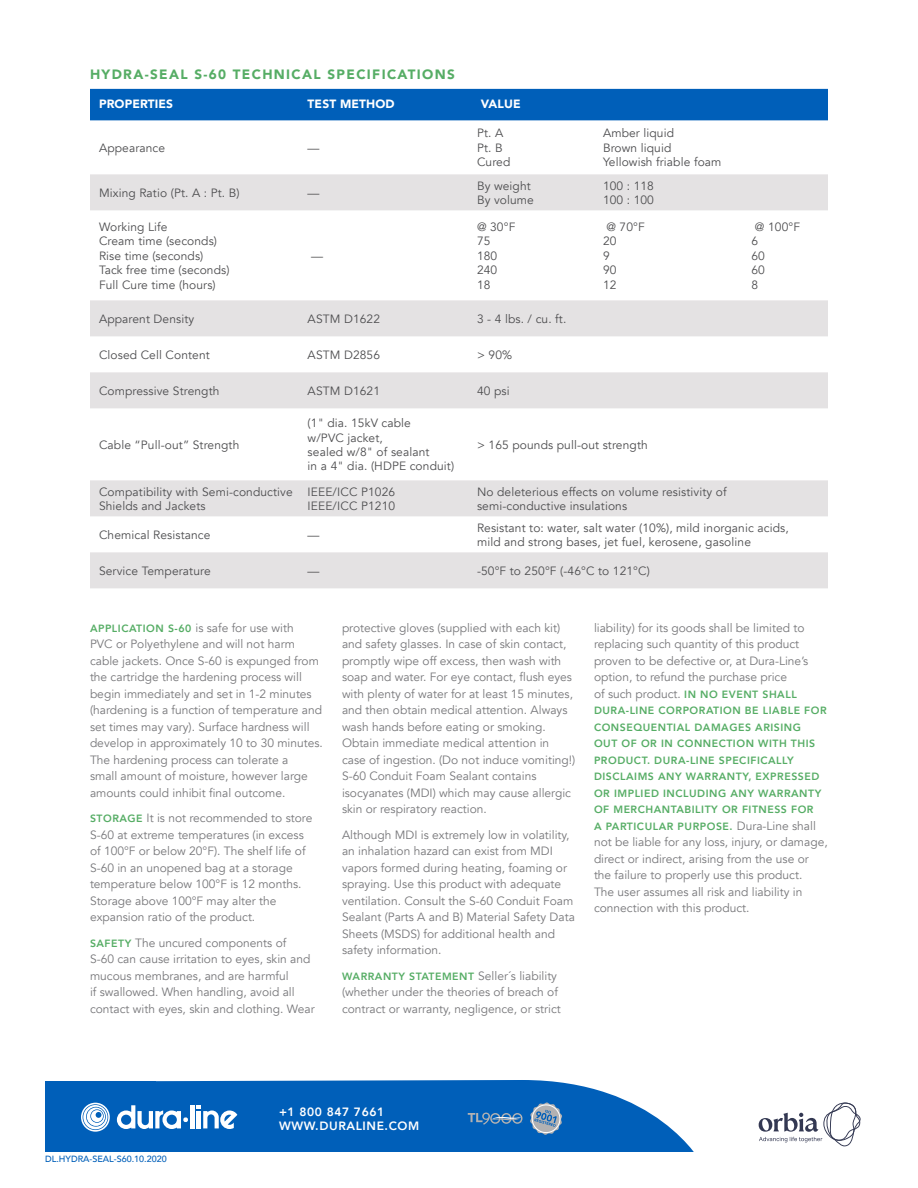
<style>
.page{position:relative;width:918px;height:1188px;background:#fff}
.page>*{position:absolute;margin:0;border:0;box-sizing:border-box;transform-origin:0 0}
.Spec_Table_Title_Gre{font:900 13.5px "Avenir";letter-spacing:.1em;color:#56ad65}
.Body_Copy_Gray{font:12px/16.5px "Avenir";color:#77777a}
.Spec_Table_Body{font:12px/14.4px "Avenir";letter-spacing:.01em;color:#4d4d4f}
.t1{font:800 12px/14.4px "Avenir";letter-spacing:.05em;color:#fff}
.Spec_Table_Column_He{font:900 12px "Avenir";letter-spacing:.01em;color:#fff}
.Body_Copy_Gray-2{font:800 10.5px/16.5px "Avenir";letter-spacing:.05em;color:#56ad65}
.t2{font:500 9px "Avenir";color:#005fb9}
.s1{font-weight:800;font-size:10.5px;color:#56ad65}
.s2{font-weight:400;font-size:12px;color:#77777a}
</style>
<div class="page">
<div style="left:90px;top:89px;width:738px;height:31px;background:#005fb9"></div>
<svg style="left:90px;top:174px;width:738px;height:414px"></svg>
<svg style="left:90px;top:1080px;width:603px;height:71px;background:#1b70c0"></svg>
<svg style="left:759px;top:1103px;width:102px;height:43px"></svg>
<svg style="left:45px;top:1082px;width:111px;height:99px;fill:#005fb9"></svg>
<svg style="left:468px;top:1113px;width:55px;height:12px"></svg>
<svg style="left:530px;top:1102px;width:32px;height:33px"></svg>
<svg style="left:81px;top:1103px;width:29px;height:29px"></svg>
<hr style="left:190px;top:1105px;width:4px;height:23px;background:#fff">
<svg style="left:117px;top:1105px;width:71px;height:24px"></svg>
<svg style="left:197px;top:1105px;width:40px;height:24px"></svg>
<p class="Spec_Table_Title_Gre" style="left:90px;top:63px;width:366px">HYDRA-SEAL S-60 TECHNICAL SPECIFICATIONS</p>
<p class="Spec_Table_Column_He" style="left:99px;top:93px;width:75px">PROPERTIES</p>
<p class="Spec_Table_Column_He" style="left:308px;top:93px;width:88px">TEST METHOD</p>
<p class="Spec_Table_Column_He" style="left:481px;top:93px;width:42px">VALUE</p>
<p class="Spec_Table_Body" style="left:99px;top:141px;width:68px">Appearance</p>
<p class="Spec_Table_Body" style="left:308px;top:141px;width:13px">—</p>
<p class="Spec_Table_Body" style="left:477px;top:126px;width:28px">Pt. A</p>
<p class="Spec_Table_Body" style="left:477px;top:141px;width:27px">Pt. B</p>
<p class="Spec_Table_Body" style="left:477px;top:155px;width:35px">Cured</p>
<p class="Spec_Table_Body" style="left:99px;top:186px;width:142px">Mixing Ratio (Pt. A : Pt. B)</p>
<p class="Spec_Table_Body" style="left:308px;top:186px;width:13px">—</p>
<p class="Spec_Table_Body" style="left:99px;top:220px;width:70px">Working Life</p>
<p class="Spec_Table_Body" style="left:99px;top:234px;width:120px">Cream time (seconds)</p>
<p class="Spec_Table_Body" style="left:99px;top:249px;width:106px">Rise time (seconds)</p>
<p class="Spec_Table_Body" style="left:99px;top:263px;width:132px">Tack free time (seconds)</p>
<p class="Spec_Table_Body" style="left:99px;top:278px;width:118px">Full Cure time (hours)</p>
<p class="Spec_Table_Body" style="left:311px;top:249px;width:13px">—</p>
<p class="Spec_Table_Body" style="left:477px;top:179px;width:55px">By weight</p>
<p class="Spec_Table_Body" style="left:477px;top:193px;width:58px">By volume</p>
<p class="Spec_Table_Body" style="left:477px;top:220px;width:40px">@ 30°F</p>
<p class="Spec_Table_Body" style="left:477px;top:234px;width:15px">75</p>
<p class="Spec_Table_Body" style="left:477px;top:249px;width:22px">180</p>
<p class="Spec_Table_Body" style="left:477px;top:263px;width:22px">240</p>
<p class="Spec_Table_Body" style="left:477px;top:278px;width:15px">18</p>
<p class="Spec_Table_Body" style="left:99px;top:312px;width:97px">Apparent Density</p>
<p class="Spec_Table_Body" style="left:308px;top:312px;width:74px">ASTM D1622</p>
<p class="Spec_Table_Body" style="left:477px;top:312px;width:91px">3 - 4 lbs. / cu. ft.</p>
<p class="Spec_Table_Body" style="left:99px;top:348px;width:112px">Closed Cell Content</p>
<p class="Spec_Table_Body" style="left:308px;top:348px;width:74px">ASTM D2856</p>
<p class="Spec_Table_Body" style="left:477px;top:348px;width:37px">&gt; 90%</p>
<p class="Spec_Table_Body" style="left:99px;top:384px;width:122px">Compressive Strength</p>
<p class="Spec_Table_Body" style="left:308px;top:384px;width:74px">ASTM D1621</p>
<p class="Spec_Table_Body" style="left:477px;top:384px;width:34px">40 psi</p>
<p class="Spec_Table_Body" style="left:603px;top:126px;width:73px">Amber liquid</p>
<p class="Spec_Table_Body" style="left:603px;top:141px;width:70px">Brown liquid</p>
<p class="Spec_Table_Body" style="left:603px;top:155px;width:120px">Yellowish friable foam</p>
<p class="Spec_Table_Body" style="left:603px;top:179px;width:52px">100 : 118</p>
<p class="Spec_Table_Body" style="left:603px;top:193px;width:52px">100 : 100</p>
<p class="Spec_Table_Body" style="left:606px;top:220px;width:40px">@ 70°F</p>
<p class="Spec_Table_Body" style="left:603px;top:234px;width:15px">20</p>
<p class="Spec_Table_Body" style="left:603px;top:249px;width:8px">9</p>
<p class="Spec_Table_Body" style="left:603px;top:263px;width:15px">90</p>
<p class="Spec_Table_Body" style="left:603px;top:278px;width:15px">12</p>
<p class="Spec_Table_Body" style="left:99px;top:438px;width:142px">Cable “Pull-out” Strength</p>
<p class="Spec_Table_Body" style="left:308px;top:416px;width:148px">(1" dia. 15kV cable<br>w/PVC jacket,<br>sealed w/8" of sealant<br>in a 4" dia. (HDPE conduit)</p>
<p class="Spec_Table_Body" style="left:99px;top:485px;width:195px">Compatibility with Semi-conductive<br>Shields and Jackets</p>
<p class="Spec_Table_Body" style="left:308px;top:485px;width:89px">IEEE/ICC P1026</p>
<p class="Spec_Table_Body" style="left:308px;top:499px;width:89px">IEEE/ICC P1210</p>
<p class="Spec_Table_Body" style="left:477px;top:438px;width:172px">&gt; 165 pounds pull-out strength</p>
<p class="Spec_Table_Body" style="left:477px;top:485px;width:251px">No deleterious effects on volume resistivity of semi-conductive insulations</p>
<p class="Spec_Table_Body" style="left:755px;top:220px;width:47px">@ 100°F</p>
<p class="Spec_Table_Body" style="left:752px;top:234px;width:8px">6</p>
<p class="Spec_Table_Body" style="left:752px;top:249px;width:15px">60</p>
<p class="Spec_Table_Body" style="left:752px;top:263px;width:15px">60</p>
<p class="Spec_Table_Body" style="left:752px;top:278px;width:8px">8</p>
<p class="Spec_Table_Body" style="left:99px;top:528px;width:113px">Chemical Resistance</p>
<p class="Spec_Table_Body" style="left:308px;top:528px;width:13px">—</p>
<p class="Spec_Table_Body" style="left:477px;top:521px;width:313px">Resistant to: water, salt water (10%), mild inorganic acids, mild and strong bases, jet fuel, kerosene, gasoline</p>
<p class="Spec_Table_Body" style="left:99px;top:564px;width:113px">Service Temperature</p>
<p class="Spec_Table_Body" style="left:308px;top:564px;width:13px">—</p>
<p class="Spec_Table_Body" style="left:477px;top:564px;width:174px">-50°F to 250°F (-46°C to 121°C)</p>
<p class="Body_Copy_Gray" style="left:90px;top:620px;width:234px"><span class="s1">APPLICATION S-60</span> is safe for use with<br>PVC or Polyethylene and will not harm cable jackets. Once S-60 is expunged from the cartridge the hardening process will begin immediately and set in 1-2 minutes (hardening is a function of temperature and set times may vary). Surface hardness will develop in approximately 10 to 30 minutes.<br>The hardening process can tolerate a<br>small amount of moisture, however large amounts could inhibit final outcome.</p>
<p class="Body_Copy_Gray" style="left:90px;top:810px;width:224px"><span class="s1">STORAGE</span> It is not recommended to store S-60 at extreme temperatures (in excess of 100°F or below 20°F). The shelf life of S-60 in an unopened bag at a storage temperature below 100°F is 12 months.<br>Storage above 100°F may alter the expansion ratio of the product.</p>
<p class="Body_Copy_Gray" style="left:90px;top:935px;width:226px"><span class="s1">SAFETY</span> The uncured components of<br>S-60 can cause irritation to eyes, skin and mucous membranes, and are harmful<br>if swallowed. When handling, avoid all contact with eyes, skin and clothing. Wear</p>
<p class="Body_Copy_Gray" style="left:342px;top:620px;width:235px">protective gloves (supplied with each kit) and safety glasses. In case of skin contact, promptly wipe off excess, then wash with soap and water. For eye contact, flush eyes with plenty of water for at least 15 minutes, and then obtain medical attention. Always wash hands before eating or smoking.<br>Obtain immediate medical attention in case of ingestion. (Do not induce vomiting!)<br>S-60 Conduit Foam Sealant contains isocyanates (MDI) which may cause allergic skin or respiratory reaction.</p>
<p class="Body_Copy_Gray" style="left:342px;top:827px;width:234px">Although MDI is extremely low in volatility, an inhalation hazard can exist from MDI vapors formed during heating, foaming or spraying. Use this product with adequate ventilation. Consult the S-60 Conduit Foam Sealant (Parts A and B) Material Safety Data Sheets (MSDS) for additional health and safety information.</p>
<p class="Body_Copy_Gray-2" style="left:342px;top:968px;width:217px">WARRANTY STATEMENT <span class="s2">Seller´s liability</span></p>
<p class="Body_Copy_Gray" style="left:342px;top:984px;width:220px">(whether under the theories of breach of contract or warranty, negligence, or strict</p>
<p class="Body_Copy_Gray" style="left:594px;top:620px;width:216px">liability) for its goods shall be limited to replacing such quantity of this product proven to be defective or, at Dura-Line’s option, to refund the purchase price<br>of such product. <span class="s1">IN NO EVENT SHALL</span></p>
<p class="Body_Copy_Gray-2" style="left:594px;top:702px;width:234px">DURA-LINE CORPORATION BE LIABLE FOR CONSEQUENTIAL DAMAGES ARISING OUT OF OR IN CONNECTION WITH THIS PRODUCT. DURA-LINE SPECIFICALLY DISCLAIMS ANY WARRANTY, EXPRESSED OR IMPLIED INCLUDING ANY WARRANTY OF MERCHANTABILITY OR FITNESS FOR<br>A PARTICULAR PURPOSE. <span class="s2">Dura-Line shall</span></p>
<p class="Body_Copy_Gray" style="left:594px;top:834px;width:235px">not be liable for any loss, injury, or damage, direct or indirect, arising from the use or the failure to properly use this product.<br>The user assumes all risk and liability in connection with this product.</p>
<p class="t2" style="left:45px;top:1151px;width:123px">DL.HYDRA-SEAL-S60.10.2020</p>
<p class="t1" style="left:279px;top:1105px;width:142px">+1 800 847 7661<br>WWW.DURALINE.COM</p>
</div>
